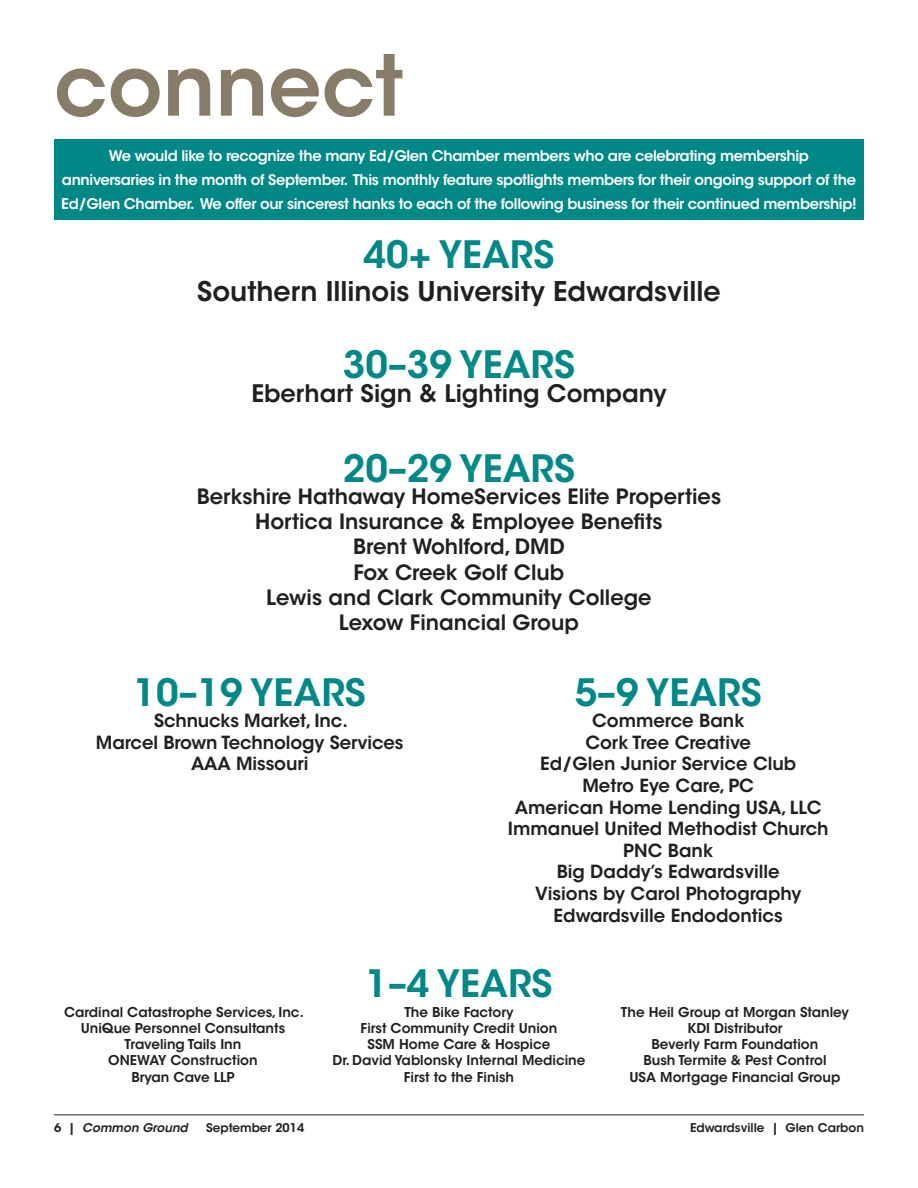
<style>
.page{position:relative;width:918px;height:1188px;background:#fff}
.page>*{position:absolute;margin:0;border:0;box-sizing:border-box;transform-origin:0 0}
.t1{font:600 83.4px "ITC Avant Garde Std";color:#877c68}
.t2{font:600 37.5px "ITC Avant Garde Std";color:#008887}
.t3{font:600 27px "ITC Avant Garde Std";color:#231f20}
.t4{font:600 24px "ITC Avant Garde Std";color:#231f20}
.t5{font:600 21px/25.2px "ITC Avant Garde Std";color:#231f20;text-align:center}
.t6{font:600 18px/21.6px "ITC Avant Garde Std";color:#231f20;text-align:center}
.t7{font:600 14.7px/24px "ITC Avant Garde Std";letter-spacing:-.025em;color:#fff;text-align:center}
.t8{font:600 13.5px/16.2px "ITC Avant Garde Std";color:#231f20;text-align:center}
.t9{font:600 12px "ITC Avant Garde Std";color:#231f20}
.t10{font:italic 600 12px "ITC Avant Garde Std";color:#231f20}
.s1{font-style:normal}
</style>
<div class="page">
<hr style="left:54px;top:1114px;width:810px;height:1px;background:#231f20">
<div style="left:54px;top:140px;width:810px;height:80px;background:#008887"></div>
<h1 class="t1" style="left:54px;top:32px;width:351px">connect</h1>
<p class="t7" style="left:61px;top:144px;width:797px">We would like to recognize the many Ed/Glen Chamber members who are celebrating membership anniversaries in the month of September. This monthly feature spotlights members for their ongoing support of the<br>Ed/Glen Chamber. We offer our sincerest hanks to each of the following business for their continued membership!</p>
<h2 class="t2" style="left:364px;top:231px;width:192px">40+ YEARS</h2>
<h3 class="t3" style="left:197px;top:274px;width:525px">Southern Illinois University Edwardsville</h3>
<h2 class="t2" style="left:343px;top:340px;width:234px">30–39 YEARS</h2>
<h3 class="t4" style="left:251px;top:378px;width:417px">Eberhart Sign &amp; Lighting Company</h3>
<h2 class="t2" style="left:343px;top:444px;width:234px">20–29 YEARS</h2>
<h3 class="t5" style="left:197px;top:484px;width:526px">Berkshire Hathaway HomeServices Elite Properties<br>Hortica Insurance &amp; Employee Benefits<br>Brent Wohlford, DMD<br>Fox Creek Golf Club<br>Lewis and Clark Community College<br>Lexow Financial Group</h3>
<h2 class="t2" style="left:134px;top:668px;width:234px">10–19 YEARS</h2>
<h3 class="t6" style="left:96px;top:710px;width:309px">Schnucks Market, Inc.<br>Marcel Brown Technology Services<br>AAA Missouri</h3>
<h2 class="t2" style="left:575px;top:668px;width:189px">5–9 YEARS</h2>
<h3 class="t6" style="left:508px;top:710px;width:322px">Commerce Bank<br>Cork Tree Creative<br>Ed/Glen Junior Service Club<br>Metro Eye Care, PC<br>American Home Lending USA, LLC<br>Immanuel United Methodist Church<br>PNC Bank<br>Big Daddy’s Edwardsville<br>Visions by Carol Photography<br>Edwardsville Endodontics</h3>
<h2 class="t2" style="left:365px;top:960px;width:189px">1–4 YEARS</h2>
<p class="t8" style="left:64px;top:1004px;width:241px">Cardinal Catastrophe Services, Inc.<br>UniQue Personnel Consultants<br>Traveling Tails Inn<br>ONEWAY Construction<br>Bryan Cave LLP</p>
<p class="t8" style="left:333px;top:1004px;width:255px">The Bike Factory<br>First Community Credit Union<br>SSM Home Care &amp; Hospice<br>Dr. David Yablonsky Internal Medicine<br>First to the Finish</p>
<p class="t8" style="left:621px;top:1004px;width:230px">The Heil Group at Morgan Stanley<br>KDI Distributor<br>Beverly Farm Foundation<br>Bush Termite &amp; Pest Control<br>USA Mortgage Financial Group</p>
<p class="t10" style="left:54px;top:1120px;width:135px"><span class="s1">6 |</span> Common Ground</p>
<p class="t9" style="left:206px;top:1120px;width:100px">September 2014</p>
<p class="t9" style="left:690px;top:1120px;width:176px">Edwardsville | Glen Carbon</p>
</div>
